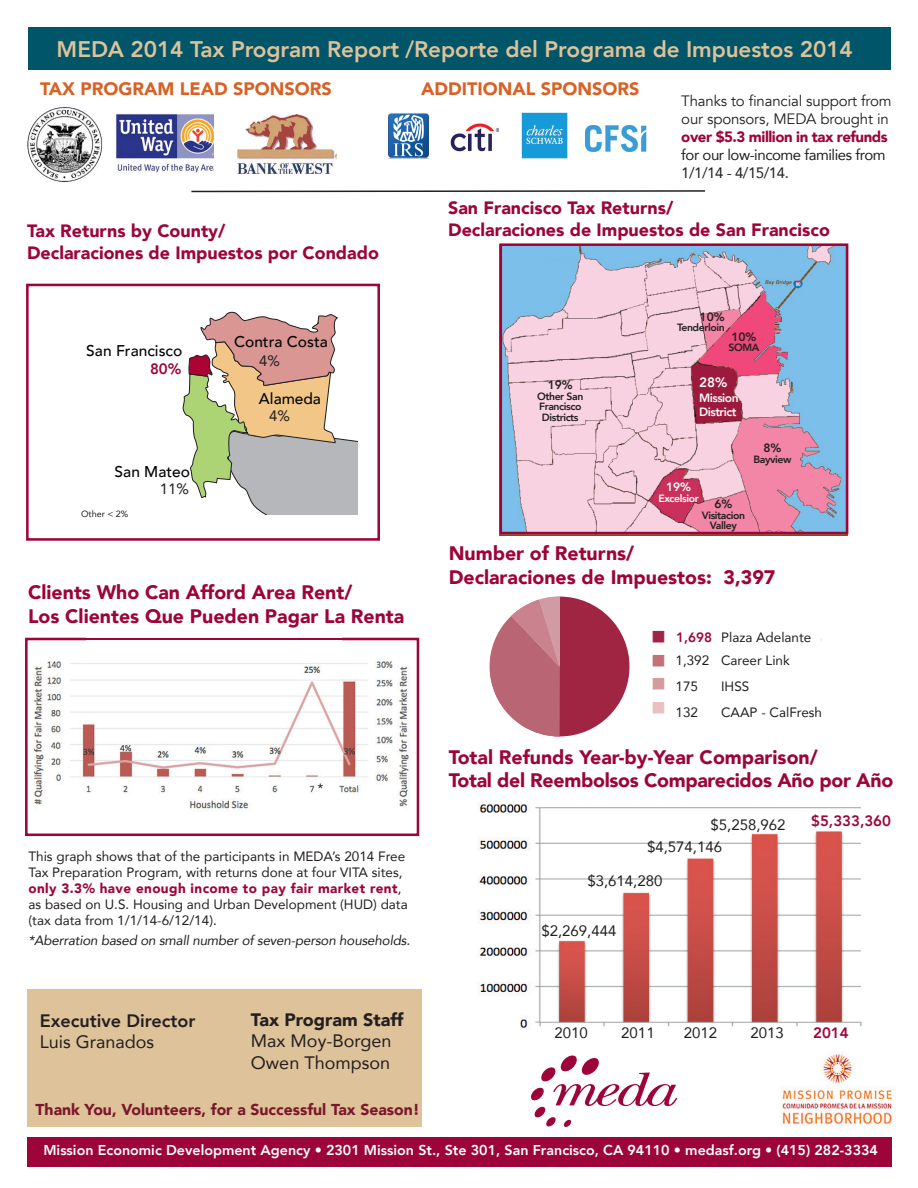
<style>
.page{position:relative;width:918px;height:1188px;background:#fff}
.page>*{position:absolute;margin:0;border:0;box-sizing:border-box;transform-origin:0 0}
.t1{font:800 22.5px "Avenir";letter-spacing:-.005em;color:#dec29a}
.t2{font:900 19.5px/23.4px "Avenir";color:#9d053a}
.t3{font:900 18px "Avenir";color:#d86126}
.t4{font:18px/21.6px "Avenir";color:#231f20}
.t5{font:800 18px "Avenir";color:#231f20}
.t6{font:900 18px "Avenir";color:#231f20}
.t7{font:900 17.85px/21.5px "Avenir";color:#9d053a}
.t8{font:900 15.75px "Avenir";color:#7b172c}
.t9{font:500 15.6px "Avenir";color:#040503}
.t10{font:500 15.45px "Avenir";color:#231f20}
.t11{font:15px "Avenir";color:#231f20}
.t12{font:15px/18px "Avenir";letter-spacing:-.01em;color:#231f20}
.t13{font:15px/18px "Avenir";letter-spacing:-.03em;color:#231f20}
.t14{font:900 15px "Avenir";letter-spacing:-.03em;color:#9d053a}
.t15{font:800 15px "Avenir";color:#9d053a}
.t16{font:800 14.25px "Avenir";color:#fff}
.t17{font:13.5px/16.2px "Avenir";color:#231f20}
.t18{font:italic 13.5px "Avenir";letter-spacing:-.015em;color:#231f20}
.t19{font:800 13.5px "Avenir";color:#9d053a}
.t20{font:800 13.5px "Avenir";color:#fff}
.t21{font:800 12px/14.4px "Avenir";letter-spacing:-.04em;color:#fff}
.t22{font:800 12px "Avenir";color:#231f20}
.t23{font:800 10.5px/10.5px "Avenir";letter-spacing:-.04em;color:#231f20;text-align:center}
.t24{font:800 10.5px "Avenir";letter-spacing:-.04em;color:#fff}
.t25{font:9px "Avenir";color:#231f20}
.s1{font-weight:900;color:#9d053a}
.s2{color:#a02445}
.s3{color:#c47175}
.s4{color:#d69b9e}
.s5{color:#e7c2c1}
.s6{font-weight:400}
</style>
<div class="page">
<div style="left:28px;top:27px;width:862px;height:42px;background:#005569"></div>
<div style="left:27px;top:1137px;width:865px;height:29px;background:#9d053a"></div>
<img style="left:27px;top:107px;width:76px;height:75px">
<img style="left:115px;top:114px;width:99px;height:59px">
<img style="left:237px;top:114px;width:100px;height:60px">
<svg style="left:531px;top:1055px;width:147px;height:72px"></svg>
<img style="left:500px;top:247px;width:347px;height:288px">
<div style="left:500px;top:243px;width:348px;height:291px;border:3px solid #9d053a"></div>
<img style="left:477px;top:803px;width:385px;height:226px">
<svg style="left:182px;top:311px;width:175px;height:204px"></svg>
<div style="left:26px;top:284px;width:354px;height:257px;border:3px solid #9d053a"></div>
<div style="left:207px;top:516px;width:76px;height:22px;background:#fff"></div>
<svg style="left:489px;top:597px;width:140px;height:140px"></svg>
<div style="left:27px;top:989px;width:394px;height:138px;background:#dec29a"></div>
<svg style="left:191px;top:190px;width:514px;height:3px"></svg>
<img style="left:780px;top:1054px;width:113px;height:73px">
<img style="left:450px;top:123px;width:49px;height:29px">
<img style="left:521px;top:112px;width:47px;height:47px">
<img style="left:30px;top:637px;width:387px;height:173px">
<div style="left:25px;top:638px;width:394px;height:198px;border:3px solid #9d053a"></div>
<div style="left:86px;top:597px;width:256px;height:41px;background:#fff"></div>
<div style="left:86px;top:640px;width:256px;height:12px;background:#fff"></div>
<img style="left:586px;top:125px;width:60px;height:27px">
<img style="left:388px;top:113px;width:40px;height:45px">
<h1 class="t1" style="left:57px;top:32px;width:798px">MEDA 2014 Tax Program Report /Reporte del Programa de Impuestos 2014</h1>
<h3 class="t3" style="left:40px;top:73px;width:293px">TAX PROGRAM LEAD SPONSORS</h3>
<p class="t12" style="left:681px;top:92px;width:212px">Thanks to financial support from our sponsors, MEDA brought in</p>
<p class="t14" style="left:681px;top:124px;width:208px">over $5.3 million in tax refunds</p>
<p class="t13" style="left:681px;top:145px;width:206px">for our low-income families from<br>1/1/14 - 4/15/14.</p>
<h3 class="t3" style="left:421px;top:73px;width:220px">ADDITIONAL SPONSORS</h3>
<h3 class="t7" style="left:27px;top:220px;width:353px">Tax Returns by County/<br>Declaraciones de Impuestos por Condado</h3>
<p class="t9" style="left:86px;top:337px;width:97px">San Francisco</p>
<p class="t15" style="left:150px;top:357px;width:33px">80%</p>
<p class="t9" style="left:115px;top:458px;width:77px">San Mateo</p>
<p class="t11" style="left:160px;top:477px;width:31px">11%</p>
<p class="t25" style="left:81px;top:507px;width:49px">Other &lt; 2%</p>
<p class="t9" style="left:234px;top:328px;width:95px">Contra Costa</p>
<p class="t11" style="left:259px;top:349px;width:22px">4%</p>
<p class="t9" style="left:259px;top:385px;width:63px">Alameda</p>
<p class="t11" style="left:269px;top:404px;width:22px">4%</p>
<h2 class="t2" style="left:28px;top:580px;width:378px">Clients Who Can Afford Area Rent/<br>Los Clientes Que Pueden Pagar La Renta</h2>
<p class="t17" style="left:318px;top:779px;width:7px">*</p>
<p class="t17" style="left:28px;top:848px;width:381px">This graph shows that of the participants in MEDA’s 2014 Free Tax Preparation Program, with returns done at four VITA sites, <span class="s1">only 3.3% have enough income to pay fair market rent</span>, as based on U.S. Housing and Urban Development (HUD) data (tax data from 1/1/14-6/12/14).</p>
<p class="t18" style="left:28px;top:932px;width:383px">*Aberration based on small number of seven-person households.</p>
<h3 class="t5" style="left:40px;top:1007px;width:157px">Executive Director</h3>
<h3 class="t4" style="left:40px;top:1031px;width:116px">Luis Granados</h3>
<h3 class="t6" style="left:251px;top:1004px;width:154px">Tax Program Staff</h3>
<h3 class="t4" style="left:251px;top:1030px;width:142px">Max Moy-Borgen<br>Owen Thompson</h3>
<p class="t8" style="left:36px;top:1096px;width:386px">Thank You, Volunteers, for a Successful Tax Season!</p>
<h3 class="t7" style="left:448px;top:197px;width:383px">San Francisco Tax Returns/<br>Declaraciones de Impuestos de San Francisco</h3>
<p class="t22" style="left:548px;top:376px;width:27px">19%</p>
<p class="t23" style="left:537px;top:391px;width:48px;text-align:left">Other San<br>Francisco<br>Districts</p>
<p class="t22" style="left:700px;top:307px;width:27px">10%</p>
<p class="t23" style="left:677px;top:323px;width:49px">Tenderloin</p>
<p class="t22" style="left:731px;top:327px;width:27px">10%</p>
<p class="t23" style="left:728px;top:343px;width:32px">SOMA</p>
<p class="t20" style="left:699px;top:372px;width:30px">28%</p>
<p class="t21" style="left:699px;top:390px;width:41px">Mission<br>District</p>
<p class="t21" style="left:666px;top:480px;width:27px">19%</p>
<p class="t24" style="left:658px;top:490px;width:42px">Excelsior</p>
<p class="t22" style="left:714px;top:495px;width:19px">6%</p>
<p class="t23" style="left:702px;top:510px;width:45px">Visitacion<br>Valley</p>
<p class="t22" style="left:763px;top:439px;width:19px">8%</p>
<p class="t23" style="left:753px;top:454px;width:39px">Bayview</p>
<h2 class="t2" style="left:449px;top:541px;width:328px">Number of Returns/<br>Declaraciones de Impuestos: 3,397</h2>
<p class="t10" style="left:651px;top:625px;width:173px"><span class="s2">■</span> 2279 - Plaza Adelante</p>
<p class="t10" style="left:651px;top:649px;width:160px"><span class="s3">■</span> 1103 - 3120 Mission</p>
<p class="t10" style="left:651px;top:673px;width:119px"><span class="s4">■</span> 284 - 170 Otis</p>
<p class="t10" style="left:651px;top:697px;width:152px"><span class="s5">■</span> 182 - 1235 Mission</p>
<p class="t17" style="left:721px;top:626px;width:92px;line-height:22.2px">Plaza Adelante<br>Career Link</p>
<p class="t17" style="left:721px;top:673px;width:103px;line-height:26.2px">IHSS<br>CAAP - CalFresh</p>
<p class="t19" style="left:676px;top:627px;width:37px">1,698</p>
<p class="t17" style="left:676px;top:646px;width:35px;line-height:26.2px">1,392<br>175<br>132</p>
<h2 class="t2" style="left:449px;top:745px;width:446px">Total Refunds Year-by-Year Comparison/<br>Total del Reembolsos Comparecidos Año por Año</h2>
<p class="t11" style="left:711px;top:813px;width:77px">$5,258,962</p>
<p class="t15" style="left:811px;top:809px;width:81px">$5,333,360</p>
<p class="t11" style="left:647px;top:835px;width:77px">$4,574,146</p>
<p class="t11" style="left:587px;top:869px;width:77px">$3,614,280</p>
<p class="t11" style="left:541px;top:919px;width:77px">$2,269,444</p>
<p class="t11" style="left:555px;top:1021px;width:35px">2010</p>
<p class="t11" style="left:621px;top:1021px;width:35px">2011</p>
<p class="t11" style="left:684px;top:1021px;width:35px">2012</p>
<p class="t11" style="left:751px;top:1021px;width:35px">2013</p>
<p class="t15" style="left:813px;top:1021px;width:37px">2014</p>
<p class="t16" style="left:43px;top:1139px;width:836px">Mission Economic Development Agency <span class="s6">•</span> 2301 Mission St., Ste 301, San Francisco, CA 94110 <span class="s6">•</span> medasf.org <span class="s6">•</span> (415) 282-3334</p>
</div>
